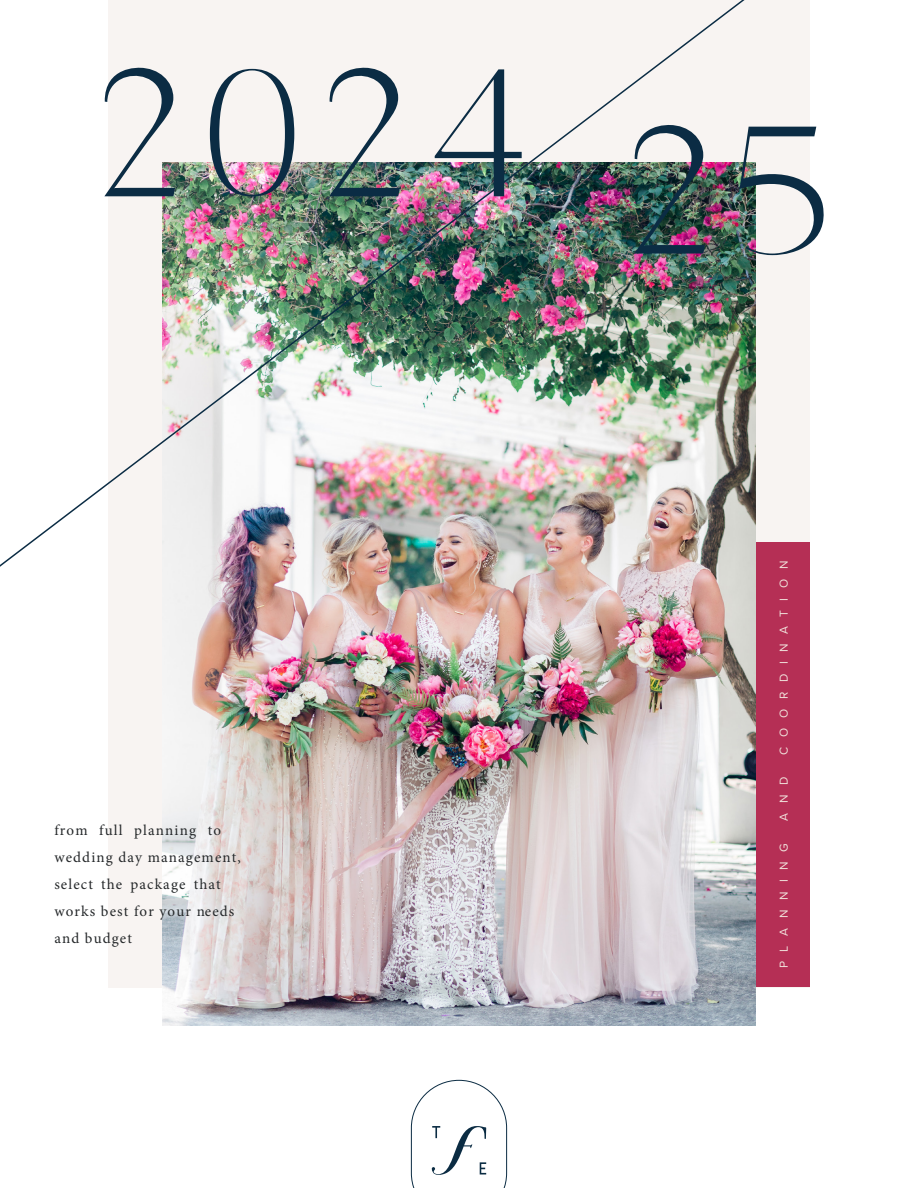
<style>
.page{position:relative;width:918px;height:1188px;background:#fff}
.page>*{position:absolute;margin:0;border:0;box-sizing:border-box;transform-origin:0 0}
.t1{font:180px "MARIGOLD Regular";color:#0b2c44}
.t2{font:15px/27px "Minion Pro";letter-spacing:.075em;color:#25282a}
.t3{font:12px "Proxima Nova";letter-spacing:.8em;color:#f0e0da}
</style>
<div class="page">
<div style="left:108px;top:0;width:702px;height:987px;background:#f8f4f2"></div>
<svg style="left:411px;top:1080px;width:96px;height:108px"></svg>
<div style="left:556px;top:542px;width:254px;height:445px;background:#b52f55"></div>
<img style="left:162px;top:612px;width:594px;height:414px">
<img style="left:0;top:0;width:756px;height:612px">
<h1 class="t1" style="left:87px;top:47px;width:756px">2024 25</h1>
<p class="t3" style="left:775px;top:755px;width:195px;rotate:-90deg">COORDINATION</p>
<p class="t2" style="left:54px;top:817px;width:188px">from full planning to wedding day management, select the package that works best for your needs and budget</p>
<p class="t3" style="left:775px;top:821px;width:45px;rotate:-90deg">AND</p>
<p class="t3" style="left:775px;top:968px;width:127px;rotate:-90deg">PLANNING</p>
</div>
